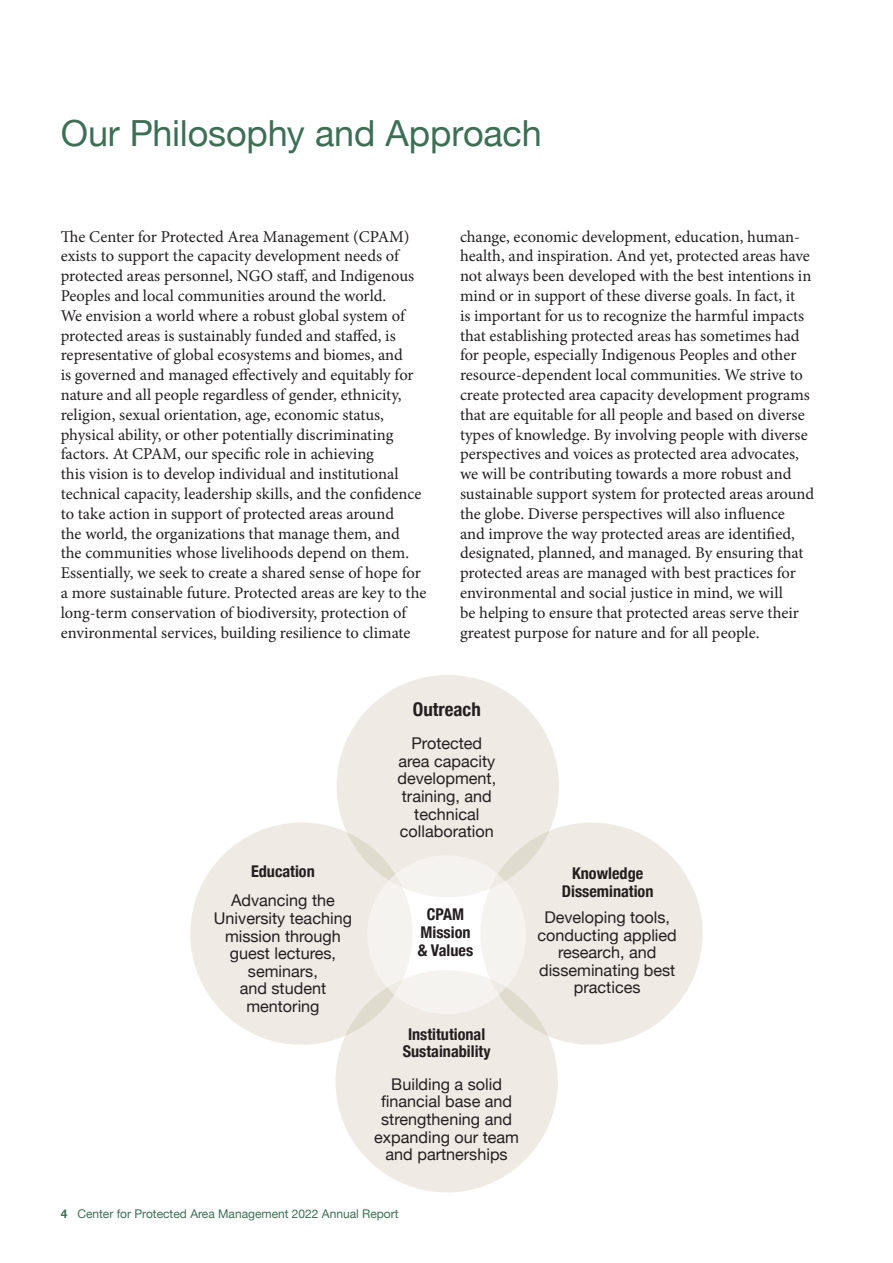
<style>
.page{position:relative;width:893px;height:1263px;background:#fff}
.page>*{position:absolute;margin:0;border:0;box-sizing:border-box;transform-origin:0 0}
.t1{font:36px "Helvetica Neue";letter-spacing:-.005em;color:#3e6f56}
.t2{font:700 condensed 18.9px "Helvetica Neue";color:#231f20}
.t3{font:16.5px/19.8px "Minion Pro";letter-spacing:-.005em;color:#231f20}
.t4{font:16.2px/17.5px "Helvetica Neue";color:#231f20;text-align:center}
.t5{font:700 condensed 16.2px/17.5px "Helvetica Neue";color:#231f20;text-align:center}
.t6{font:12px "Helvetica Neue";color:#3e6f56}
.s1{font-weight:700}
</style>
<div class="page">
<div style="left:337px;top:675px;width:222px;height:222px;background:#edebe3;border-radius:50%"></div>
<div style="left:335px;top:970px;width:223px;height:222px;background:#edebe3;border-radius:50%"></div>
<div style="left:480px;top:822px;width:223px;height:223px;background:#edebe3;border-radius:50%"></div>
<div style="left:190px;top:822px;width:223px;height:223px;background:#edebe3;border-radius:50%"></div>
<div style="left:367px;top:855px;width:159px;height:159px;background:linear-gradient(to right,#f7f6f2,#f7f6f3);border-radius:50%"></div>
<p class="t1" style="left:61px;top:107px;width:482px">Our Philosophy and Approach</p>
<p class="t3" style="left:61px;top:226px;width:367px">The Center for Protected Area Management (CPAM) exists to support the capacity development needs of protected areas personnel, NGO staff, and Indigenous Peoples and local communities around the world.<br>We envision a world where a robust global system of protected areas is sustainably funded and staffed, is representative of global ecosystems and biomes, and<br>is governed and managed effectively and equitably for nature and all people regardless of gender, ethnicity, religion, sexual orientation, age, economic status, physical ability, or other potentially discriminating factors. At CPAM, our specific role in achieving<br>this vision is to develop individual and institutional technical capacity, leadership skills, and the confidence to take action in support of protected areas around<br>the world, the organizations that manage them, and<br>the communities whose livelihoods depend on them.<br>Essentially, we seek to create a shared sense of hope for a more sustainable future. Protected areas are key to the long-term conservation of biodiversity, protection of environmental services, building resilience to climate</p>
<p class="t3" style="left:460px;top:226px;width:356px">change, economic development, education, human&shy;health, and inspiration. And yet, protected areas have not always been developed with the best intentions in mind or in support of these diverse goals. In fact, it<br>is important for us to recognize the harmful impacts that establishing protected areas has sometimes had for people, especially Indigenous Peoples and other resource-dependent local communities. We strive to create protected area capacity development programs that are equitable for all people and based on diverse types of knowledge. By involving people with diverse perspectives and voices as protected area advocates, we will be contributing towards a more robust and sustainable support system for protected areas around the globe. Diverse perspectives will also influence<br>and improve the way protected areas are identified, designated, planned, and managed. By ensuring that protected areas are managed with best practices for environmental and social justice in mind, we will<br>be helping to ensure that protected areas serve their greatest purpose for nature and for all people.</p>
<p class="t2" style="left:413px;top:694px;width:69px">Outreach</p>
<p class="t5" style="left:251px;top:862px;width:65px">Education</p>
<p class="t4" style="left:214px;top:893px;width:140px">Advancing the<br>University teaching mission through guest lectures, seminars,<br>and student mentoring</p>
<p class="t4" style="left:397px;top:736px;width:100px">Protected area capacity development, training, and technical collaboration</p>
<p class="t5" style="left:418px;top:905px;width:57px">CPAM<br>Mission &amp; Values</p>
<p class="t5" style="left:408px;top:1024px;width:79px">Institutional</p>
<p class="t5" style="left:403px;top:1042px;width:89px">Sustainability</p>
<p class="t4" style="left:374px;top:1076px;width:146px">Building a solid financial base and strengthening and expanding our team</p>
<p class="t4" style="left:386px;top:1146px;width:124px">and partnerships</p>
<p class="t6" style="left:61px;top:1205px;width:339px"><span class="s1">4</span> Center for Protected Area Management 2022 Annual Report</p>
<p class="t5" style="left:562px;top:863px;width:93px">Knowledge<br>Dissemination</p>
<p class="t4" style="left:538px;top:909px;width:141px">Developing tools, conducting applied research, and disseminating best practices</p>
</div>
